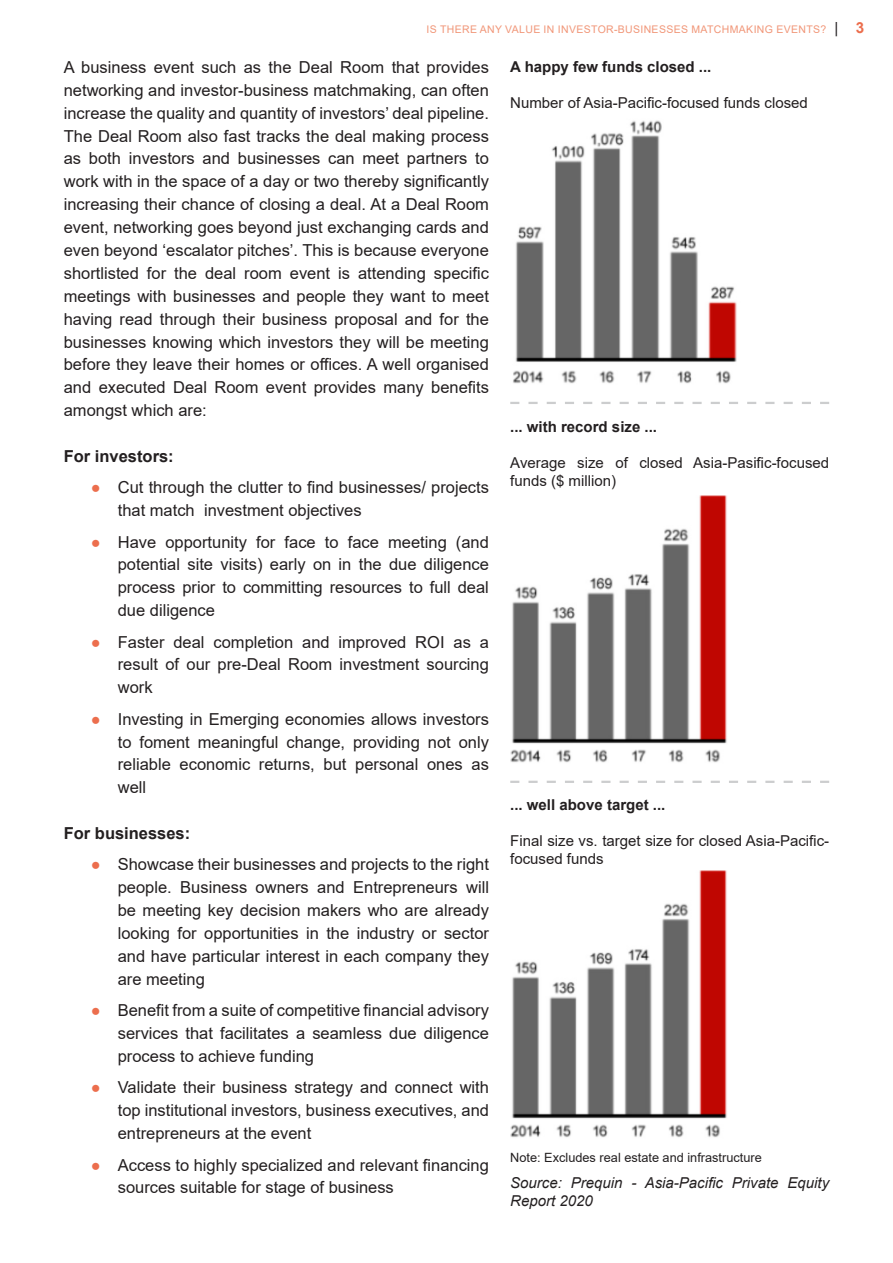
<style>
.page{position:relative;width:893px;height:1263px;background:#fff}
.page>*{position:absolute;margin:0;border:0;box-sizing:border-box;transform-origin:0 0}
.t1{font:16.5px/22.8px "Arial";color:#231f20;text-align:justify}
.t2{font:700 16.5px "Arial";color:#231f20}
.t3{font:15px/18px "Arial";color:#231f20}
.t4{font:700 15px "Arial";color:#231f20}
.t5{font:italic 15px/18px "Arial";color:#231f20}
.t6{font:12.75px "Arial";color:#231f20}
.t7{font:10.5px "Arial";letter-spacing:.035em;color:#f19678}
.s1{font-size:15px;color:#231f20}
.s2{font-weight:700;font-size:15.3px;color:#ec6e4d}
.s3{color:#ec6e4d}
</style>
<div class="page">
<img style="left:513px;top:120px;width:224px;height:264px">
<img style="left:510px;top:495px;width:217px;height:268px">
<img style="left:510px;top:871px;width:217px;height:267px">
<svg style="left:510px;top:402px;width:319px;height:2px"></svg>
<svg style="left:510px;top:781px;width:319px;height:2px"></svg>
<p class="t7" style="left:427px;top:22px;width:439px">IS THERE ANY VALUE IN INVESTOR-BUSINESSES MATCHMAKING EVENTS? <span class="s1">|</span> <span class="s2">3</span></p>
<p class="t1" style="left:64px;top:56px;width:427px">A business event such as the Deal Room that provides networking and investor-business matchmaking, can often increase the quality and quantity of investors’ deal pipeline.<br>The Deal Room also fast tracks the deal making process as both investors and businesses can meet partners to work with in the space of a day or two thereby significantly increasing their chance of closing a deal. At a Deal Room event, networking goes beyond just exchanging cards and even beyond ‘escalator pitches’. This is because everyone shortlisted for the deal room event is attending specific meetings with businesses and people they want to meet having read through their business proposal and for the businesses knowing which investors they will be meeting before they leave their homes or offices. A well organised and executed Deal Room event provides many benefits amongst which are:</p>
<p class="t2" style="left:64px;top:444px;width:112px">For investors:</p>
<p class="t1" style="left:118px;top:476px;width:373px;text-indent:-27px"><span class="s3">●</span> Cut through the clutter to find businesses/ projects that match investment objectives</p>
<p class="t1" style="left:118px;top:530px;width:373px;text-indent:-27px"><span class="s3">●</span> Have opportunity for face to face meeting (and potential site visits) early on in the due diligence process prior to committing resources to full deal due diligence</p>
<p class="t1" style="left:118px;top:630px;width:373px;text-indent:-27px"><span class="s3">●</span> Faster deal completion and improved ROI as a result of our pre-Deal Room investment sourcing work</p>
<p class="t1" style="left:118px;top:707px;width:373px;text-indent:-27px"><span class="s3">●</span> Investing in Emerging economies allows investors to foment meaningful change, providing not only reliable economic returns, but personal ones as well</p>
<p class="t2" style="left:64px;top:822px;width:128px">For businesses:</p>
<p class="t1" style="left:118px;top:853px;width:373px;text-indent:-27px"><span class="s3">●</span> Showcase their businesses and projects to the right people. Business owners and Entrepreneurs will be meeting key decision makers who are already looking for opportunities in the industry or sector and have particular interest in each company they are meeting</p>
<p class="t1" style="left:118px;top:999px;width:373px;text-indent:-27px"><span class="s3">●</span> Benefit from a suite of competitive financial advisory services that facilitates a seamless due diligence process to achieve funding</p>
<p class="t1" style="left:118px;top:1076px;width:373px;text-indent:-27px"><span class="s3">●</span> Validate their business strategy and connect with top institutional investors, business executives, and entrepreneurs at the event</p>
<p class="t1" style="left:118px;top:1153px;width:373px;text-indent:-27px"><span class="s3">●</span> Access to highly specialized and relevant financing sources suitable for stage of business</p>
<p class="t4" style="left:510px;top:56px;width:203px">A happy few funds closed ...</p>
<p class="t3" style="left:510px;top:94px;width:299px">Number of Asia-Pacific-focused funds closed</p>
<p class="t4" style="left:510px;top:416px;width:148px">... with record size ...</p>
<p class="t3" style="left:510px;top:454px;width:320px">Average size of closed Asia-Pasific-focused funds ($ million)</p>
<p class="t4" style="left:510px;top:794px;width:157px">... well above target ...</p>
<p class="t3" style="left:510px;top:832px;width:320px">Final size vs. target size for closed Asia-Pacific&shy;focused funds</p>
<p class="t6" style="left:510px;top:1148px;width:253px">Note: Excludes real estate and infrastructure</p>
<p class="t5" style="left:510px;top:1174px;width:320px">Source: Prequin - Asia-Pacific Private Equity<br>Report 2020</p>
</div>
